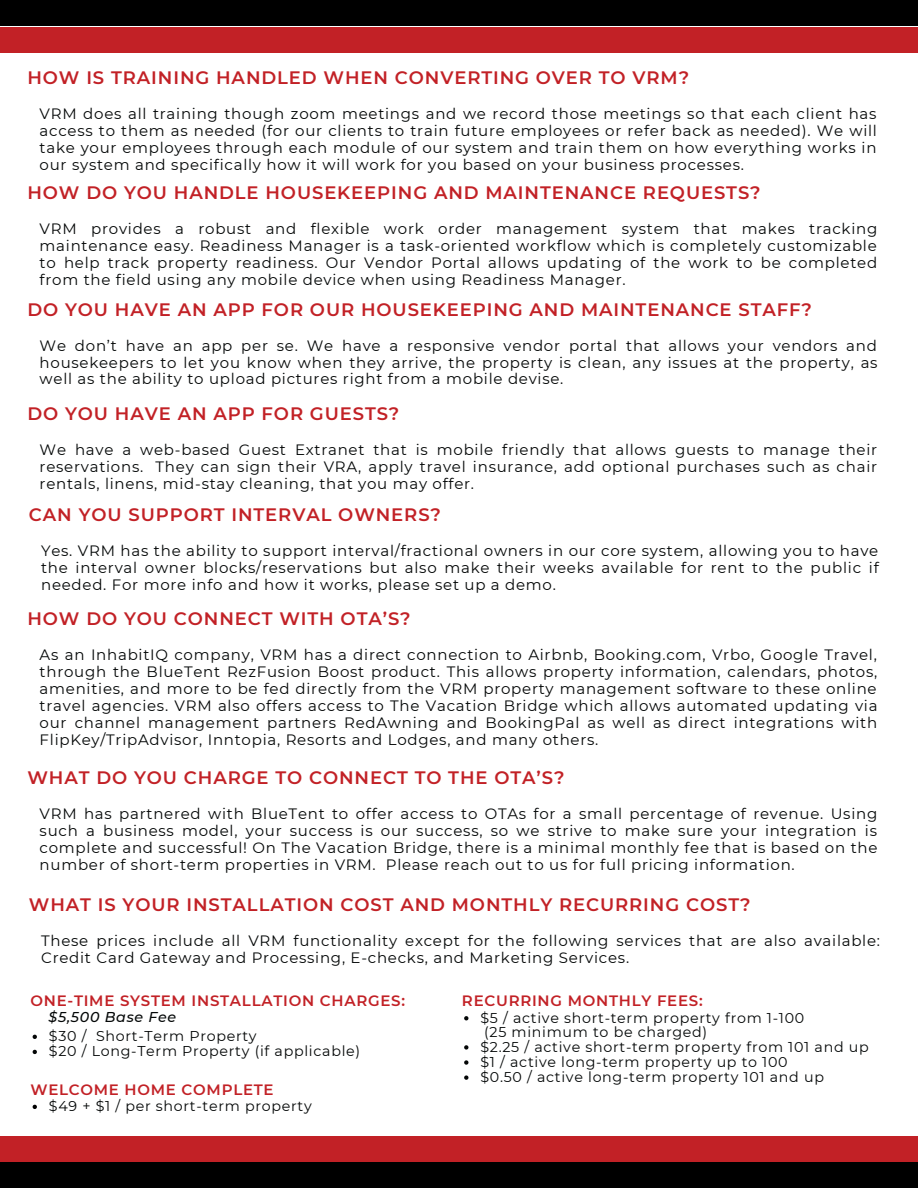
<style>
.page{position:relative;width:918px;height:1188px;background:#fff}
.page>*{position:absolute;margin:0;border:0;box-sizing:border-box;transform-origin:0 0}
.t1{font:600 18px "Montserrat";letter-spacing:.05em;color:#c22126}
.t2{font:15px/16.8px "Montserrat";letter-spacing:.05em;color:#040707;text-align:justify}
.t3{font:600 15px "Montserrat";letter-spacing:.05em;color:#c22126}
.t4{font:14.25px "Montserrat";letter-spacing:.05em;color:#040707}
.t5{font:italic 500 14.25px "Montserrat";letter-spacing:.05em;color:#040707}
</style>
<div class="page">
<div style="left:0;top:1136px;width:918px;height:26px;background:#c22126"></div>
<div style="left:0;top:1162px;width:918px;height:26px;background:#000"></div>
<div style="left:0;top:27px;width:918px;height:26px;background:#c22126"></div>
<div style="left:0;top:0;width:918px;height:26px;background:#000"></div>
<svg style="left:33px;top:1035px;width:4px;height:4px"></svg>
<svg style="left:33px;top:1050px;width:4px;height:4px"></svg>
<svg style="left:464px;top:1016px;width:4px;height:4px"></svg>
<svg style="left:464px;top:1045px;width:4px;height:5px"></svg>
<svg style="left:464px;top:1060px;width:4px;height:5px"></svg>
<svg style="left:464px;top:1075px;width:4px;height:5px"></svg>
<svg style="left:33px;top:1105px;width:4px;height:4px"></svg>
<p class="t1" style="left:27px;top:67px;width:663px">HOW IS TRAINING HANDLED WHEN CONVERTING OVER TO VRM?</p>
<p class="t2" style="left:40px;top:105px;width:839px">VRM does all training though zoom meetings and we record those meetings so that each client has access to them as needed (for our clients to train future employees or refer back as needed). We will take your employees through each module of our system and train them on how everything works in our system and specifically how it will work for you based on your business processes.</p>
<p class="t1" style="left:27px;top:182px;width:735px">HOW DO YOU HANDLE HOUSEKEEPING AND MAINTENANCE REQUESTS?</p>
<p class="t2" style="left:40px;top:221px;width:839px">VRM provides a robust and flexible work order management system that makes tracking maintenance easy. Readiness Manager is a task-oriented workflow which is completely customizable to help track property readiness. Our Vendor Portal allows updating of the work to be completed from the field using any mobile device when using Readiness Manager.</p>
<p class="t1" style="left:27px;top:299px;width:786px">DO YOU HAVE AN APP FOR OUR HOUSEKEEPING AND MAINTENANCE STAFF?</p>
<p class="t2" style="left:40px;top:337px;width:839px">We don’t have an app per se. We have a responsive vendor portal that allows your vendors and housekeepers to let you know when they arrive, the property is clean, any issues at the property, as well as the ability to upload pictures right from a mobile devise.</p>
<p class="t1" style="left:27px;top:403px;width:373px">DO YOU HAVE AN APP FOR GUESTS?</p>
<p class="t2" style="left:40px;top:441px;width:839px">We have a web-based Guest Extranet that is mobile friendly that allows guests to manage their reservations. They can sign their VRA, apply travel insurance, add optional purchases such as chair rentals, linens, mid-stay cleaning, that you may offer.</p>
<p class="t1" style="left:29px;top:504px;width:414px">CAN YOU SUPPORT INTERVAL OWNERS?</p>
<p class="t2" style="left:41px;top:543px;width:839px">Yes. VRM has the ability to support interval/fractional owners in our core system, allowing you to have the interval owner blocks/reservations but also make their weeks available for rent to the public if needed. For more info and how it works, please set up a demo.</p>
<p class="t1" style="left:27px;top:608px;width:385px">HOW DO YOU CONNECT WITH OTA’S?</p>
<p class="t2" style="left:40px;top:647px;width:839px">As an InhabitIQ company, VRM has a direct connection to Airbnb, Booking.com, Vrbo, Google Travel, through the BlueTent RezFusion Boost product. This allows property information, calendars, photos, amenities, and more to be fed directly from the VRM property management software to these online travel agencies. VRM also offers access to The Vacation Bridge which allows automated updating via our channel management partners RedAwning and BookingPal as well as direct integrations with FlipKey/TripAdvisor, Inntopia, Resorts and Lodges, and many others.</p>
<p class="t1" style="left:27px;top:767px;width:539px">WHAT DO YOU CHARGE TO CONNECT TO THE OTA’S?</p>
<p class="t2" style="left:40px;top:806px;width:839px">VRM has partnered with BlueTent to offer access to OTAs for a small percentage of revenue. Using such a business model, your success is our success, so we strive to make sure your integration is complete and successful! On The Vacation Bridge, there is a minimal monthly fee that is based on the number of short-term properties in VRM. Please reach out to us for full pricing information.</p>
<p class="t1" style="left:29px;top:894px;width:723px">WHAT IS YOUR INSTALLATION COST AND MONTHLY RECURRING COST?</p>
<p class="t2" style="left:41px;top:933px;width:840px">These prices include all VRM functionality except for the following services that are also available:<br>Credit Card Gateway and Processing, E-checks, and Marketing Services.</p>
<p class="t3" style="left:30px;top:991px;width:376px">ONE-TIME SYSTEM INSTALLATION CHARGES:</p>
<p class="t4" style="left:49px;top:1027px;width:209px">$30 / Short-Term Property</p>
<p class="t4" style="left:49px;top:1042px;width:313px">$20 / Long-Term Property (if applicable)</p>
<p class="t5" style="left:49px;top:1008px;width:129px">$5,500 Base Fee</p>
<p class="t3" style="left:30px;top:1080px;width:245px">WELCOME HOME COMPLETE</p>
<p class="t4" style="left:49px;top:1097px;width:264px">$49 + $1 / per short-term property</p>
<p class="t3" style="left:462px;top:991px;width:242px">RECURRING MONTHLY FEES:</p>
<p class="t4" style="left:481px;top:1009px;width:325px">$5 / active short-term property from 1-100</p>
<p class="t4" style="left:481px;top:1038px;width:390px">$2.25 / active short-term property from 101 and up</p>
<p class="t4" style="left:481px;top:1053px;width:309px">$1 / active long-term property up to 100</p>
<p class="t4" style="left:481px;top:1068px;width:345px">$0.50 / active long-term property 101 and up</p>
<p class="t4" style="left:484px;top:1023px;width:225px">(25 minimum to be charged)</p>
</div>
